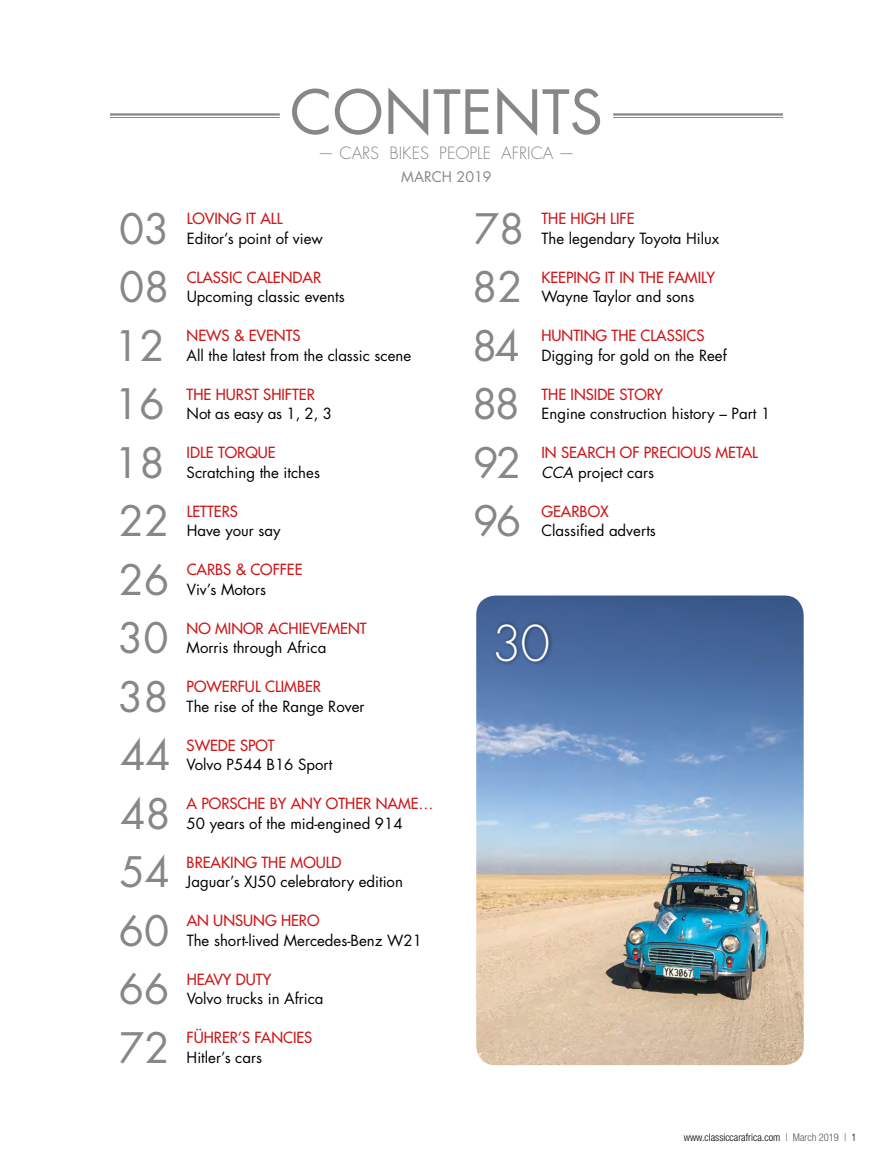
<style>
.page{position:relative;width:893px;height:1174px;background:#fff}
.page>*{position:absolute;margin:0;border:0;box-sizing:border-box;transform-origin:0 0}
.t1{font:59.25px "Futura Std";color:#878786}
.t2{font:300 48px "Futura Std";color:#fff}
.t3{font:40.8px "Futura Std";color:#878786}
.t4{font:300 16.5px "Futura Std";color:#878786}
.t5{font:15px "Futura Std";color:#000}
.t6{font:500 15px/19.5px "Futura Std";color:#cd181a}
.t7{font:14.25px "Futura Std";color:#878786}
.t8{font:300 condensed 10.5px "Helvetica Neue LT Std";color:#000}
.s1{font-weight:400;font-style:italic;color:#000}
.s2{font-weight:400;color:#000}
.s3{color:#565656}
</style>
<div class="page">
<hr style="left:110px;top:113px;width:170px;height:3px;background:#878786">
<hr style="left:110px;top:117px;width:170px;height:1px;background:#878786">
<hr style="left:613px;top:113px;width:170px;height:3px;background:#878786">
<hr style="left:613px;top:117px;width:170px;height:1px;background:#878786">
<img style="left:476px;top:595px;width:328px;height:470px">
<div style="left:492px;top:620px;width:62px;height:46px;background:#000;opacity:.5"></div>
<h1 class="t1" style="left:290px;top:74px;width:314px">CONTENTS</h1>
<p class="t7" style="left:401px;top:167px;width:92px">MARCH 2019</p>
<p class="t4" style="left:318px;top:143px;width:259px">— CARS BIKES PEOPLE AFRICA —</p>
<h3 class="t3" style="left:119px;top:202px;width:52px">03</h3>
<p class="t6" style="left:187px;top:209px;width:97px">LOVING IT ALL</p>
<p class="t5" style="left:187px;top:228px;width:138px">Editor’s point of view</p>
<h3 class="t3" style="left:119px;top:261px;width:52px">08</h3>
<p class="t6" style="left:187px;top:267px;width:136px">CLASSIC CALENDAR</p>
<p class="t5" style="left:187px;top:287px;width:160px">Upcoming classic events</p>
<h3 class="t3" style="left:114px;top:319px;width:52px">12</h3>
<p class="t6" style="left:187px;top:326px;width:115px">NEWS &amp; EVENTS</p>
<p class="t5" style="left:187px;top:345px;width:226px">All the latest from the classic scene</p>
<h3 class="t3" style="left:114px;top:378px;width:52px">16</h3>
<p class="t6" style="left:187px;top:384px;width:130px">THE HURST SHIFTER</p>
<p class="t5" style="left:187px;top:404px;width:147px">Not as easy as 1, 2, 3</p>
<h3 class="t3" style="left:114px;top:436px;width:52px">18</h3>
<p class="t6" style="left:187px;top:443px;width:91px">IDLE TORQUE</p>
<p class="t5" style="left:187px;top:462px;width:135px">Scratching the itches</p>
<h3 class="t3" style="left:119px;top:495px;width:52px">22</h3>
<p class="t6" style="left:187px;top:501px;width:53px">LETTERS</p>
<p class="t5" style="left:187px;top:521px;width:96px">Have your say</p>
<h3 class="t3" style="left:119px;top:553px;width:52px">26</h3>
<p class="t6" style="left:187px;top:560px;width:117px">CARBS &amp; COFFEE</p>
<p class="t5" style="left:187px;top:579px;width:81px">Viv’s Motors</p>
<h3 class="t3" style="left:118px;top:612px;width:52px">30</h3>
<p class="t6" style="left:187px;top:618px;width:181px">NO MINOR ACHIEVEMENT</p>
<p class="t5" style="left:187px;top:638px;width:141px">Morris through Africa</p>
<h3 class="t3" style="left:118px;top:670px;width:52px">38</h3>
<p class="t6" style="left:187px;top:677px;width:136px">POWERFUL CLIMBER</p>
<p class="t5" style="left:187px;top:696px;width:179px">The rise of the Range Rover</p>
<h3 class="t3" style="left:120px;top:729px;width:52px">44</h3>
<p class="t6" style="left:187px;top:735px;width:90px">SWEDE SPOT</p>
<p class="t5" style="left:187px;top:755px;width:147px">Volvo P544 B16 Sport</p>
<h3 class="t3" style="left:120px;top:787px;width:52px">48</h3>
<p class="t6" style="left:187px;top:794px;width:248px">A PORSCHE BY ANY OTHER NAME…</p>
<p class="t5" style="left:187px;top:813px;width:217px">50 years of the mid-engined 914</p>
<h3 class="t3" style="left:120px;top:846px;width:52px">54</h3>
<p class="t6" style="left:187px;top:852px;width:156px">BREAKING THE MOULD</p>
<p class="t5" style="left:187px;top:872px;width:218px">Jaguar’s XJ50 celebratory edition</p>
<h3 class="t3" style="left:119px;top:904px;width:52px">60</h3>
<p class="t6" style="left:187px;top:911px;width:134px">AN UNSUNG HERO</p>
<p class="t5" style="left:187px;top:930px;width:237px">The short-lived Mercedes-Benz W21</p>
<h3 class="t3" style="left:119px;top:963px;width:52px">66</h3>
<p class="t6" style="left:187px;top:969px;width:86px">HEAVY DUTY</p>
<p class="t5" style="left:187px;top:989px;width:138px">Volvo trucks in Africa</p>
<h3 class="t3" style="left:119px;top:1021px;width:52px">72</h3>
<p class="t6" style="left:187px;top:1028px;width:127px">FÜHRER’S FANCIES</p>
<p class="t5" style="left:187px;top:1047px;width:77px">Hitler’s cars</p>
<h3 class="t3" style="left:474px;top:202px;width:52px">78</h3>
<p class="t6" style="left:541px;top:209px;width:95px">THE HIGH LIFE</p>
<p class="t5" style="left:541px;top:228px;width:179px">The legendary Toyota Hilux</p>
<h3 class="t3" style="left:472px;top:261px;width:52px">82</h3>
<p class="t6" style="left:541px;top:267px;width:175px">KEEPING IT IN THE FAMILY</p>
<p class="t5" style="left:541px;top:287px;width:154px">Wayne Taylor and sons</p>
<h3 class="t3" style="left:472px;top:319px;width:49px">84</h3>
<p class="t6" style="left:541px;top:326px;width:164px">HUNTING THE CLASSICS</p>
<p class="t5" style="left:541px;top:345px;width:187px">Digging for gold on the Reef</p>
<h3 class="t3" style="left:472px;top:378px;width:49px">88</h3>
<p class="t6" style="left:541px;top:384px;width:123px">THE INSIDE STORY</p>
<p class="t5" style="left:541px;top:404px;width:230px">Engine construction history – Part 1</p>
<h3 class="t3" style="left:474px;top:436px;width:49px">92</h3>
<p class="t6" style="left:541px;top:443px;width:218px">IN SEARCH OF PRECIOUS METAL<br><span class="s1">CCA</span> <span class="s2">project cars</span></p>
<h3 class="t3" style="left:474px;top:495px;width:49px">96</h3>
<p class="t6" style="left:541px;top:501px;width:69px">GEARBOX</p>
<p class="t5" style="left:541px;top:521px;width:116px">Classified adverts</p>
<h2 class="t2" style="left:492px;top:614px;width:60px">30</h2>
<p class="t8" style="left:684px;top:1131px;width:174px">www.classiccarafrica.com <span class="s3">| March 2019 |</span> 1</p>
</div>
